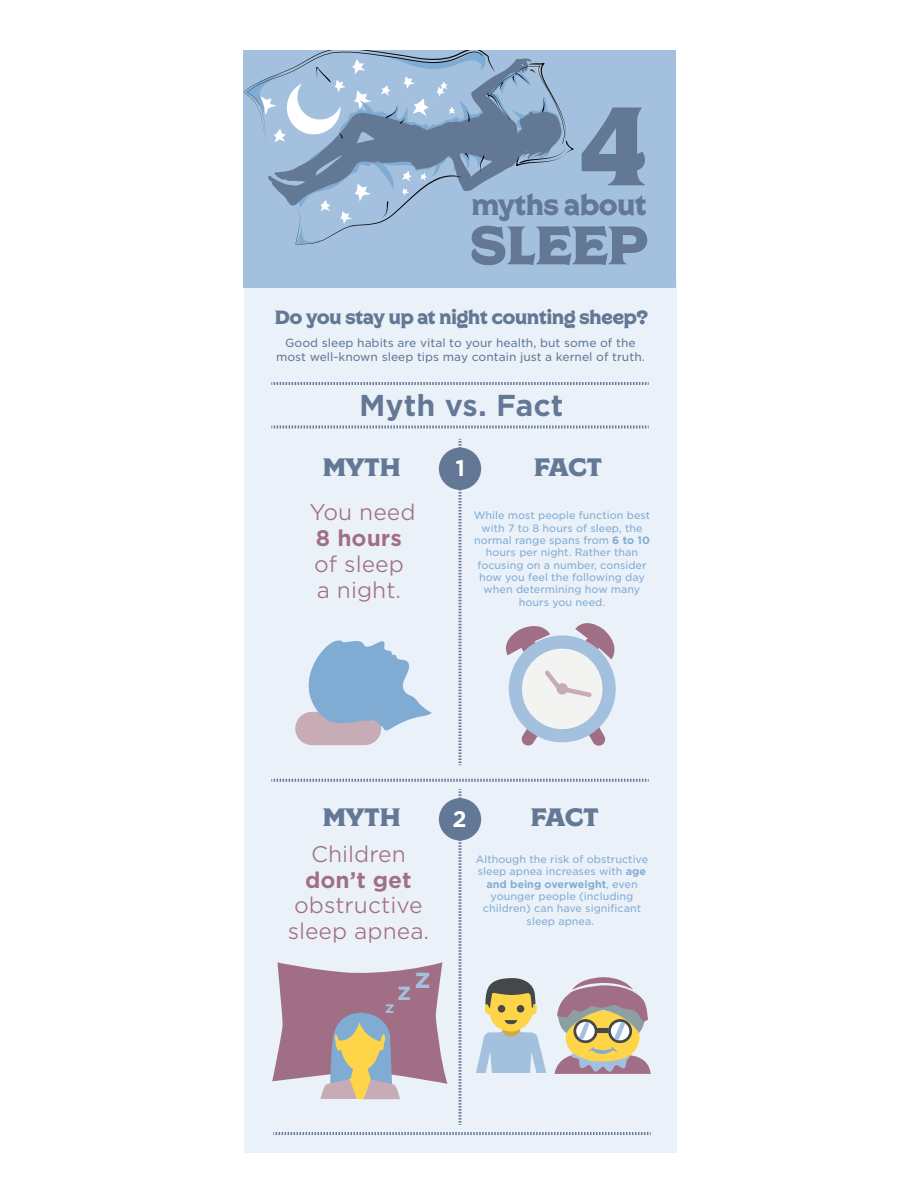
<style>
.page{position:relative;width:918px;height:1188px;background:#fff}
.page>*{position:absolute;margin:0;border:0;box-sizing:border-box;transform-origin:0 0}
.t1{font:111.15px "Regina Black Solid";color:#627894}
.t2{font:54px "Regina Black Solid";color:#627894}
.t3{font:700 29.1px "Gotham S Sm";color:#627894}
.t4{font:28.05px "Regina Black Solid";color:#627894}
.t5{font:25.2px "Regina Black Solid";letter-spacing:-.005em;color:#627894}
.t6{font:700 24px "Gotham S Sm";color:#a3c0de}
.t7{font:300 21.75px/25.7px "Gotham S Sm";color:#a16f85}
.t8{font:700 21.75px "Gotham S Sm";color:#a16f85}
.t9{font:700 21.75px "Gotham S Sm";color:#fff}
.t10{font:19.2px "Regina Black Solid";color:#627894}
.t11{font:700 15.6px "Gotham S Sm";color:#a3c0de}
.t12{font:11.4px/13.6px "Gotham S Sm";color:#627894;text-align:center}
.t13{font:10.35px/12.3px "Gotham S Sm";color:#80abd2;text-align:center}
.s1{font-weight:700}
</style>
<div class="page">
<div style="left:244px;top:278px;width:432px;height:875px;background:#eaf1f9"></div>
<svg style="left:271px;top:425px;width:378px;height:3px"></svg>
<svg style="left:459px;top:439px;width:3px;height:326px"></svg>
<svg style="left:271px;top:382px;width:378px;height:3px"></svg>
<svg style="left:271px;top:779px;width:378px;height:3px"></svg>
<svg style="left:273px;top:1132px;width:378px;height:3px"></svg>
<div style="left:295px;top:712px;width:86px;height:33px;background:#c7abb5;border-radius:17px"></div>
<svg style="left:308px;top:640px;width:124px;height:91px"></svg>
<div style="left:439px;top:448px;width:42px;height:42px;background:#627894;border-radius:50%"></div>
<svg style="left:459px;top:789px;width:3px;height:336px"></svg>
<div style="left:439px;top:798px;width:42px;height:42px;background:#627894;border-radius:50%"></div>
<svg style="left:272px;top:962px;width:175px;height:137px"></svg>
<div style="left:566px;top:1011px;width:73px;height:53px;background:#fed549;border-radius:50%"></div>
<svg style="left:573px;top:1019px;width:24px;height:24px"></svg>
<svg style="left:608px;top:1019px;width:24px;height:24px"></svg>
<svg style="left:555px;top:1046px;width:96px;height:28px"></svg>
<svg style="left:557px;top:977px;width:91px;height:63px"></svg>
<svg style="left:476px;top:978px;width:70px;height:95px"></svg>
<div style="left:243px;top:51px;width:433px;height:237px;background:#a3c0de"></div>
<svg style="left:244px;top:51px;width:330px;height:193px"></svg>
<svg style="left:521px;top:723px;width:27px;height:23px"></svg>
<svg style="left:580px;top:720px;width:26px;height:26px"></svg>
<svg style="left:506px;top:626px;width:44px;height:29px"></svg>
<svg style="left:575px;top:623px;width:40px;height:36px"></svg>
<div style="left:509px;top:635px;width:107px;height:107px;background:#a3c0de;border-radius:50%"></div>
<div style="left:522px;top:649px;width:80px;height:80px;background:#f3f4f2;border-radius:50%"></div>
<svg style="left:545px;top:670px;width:47px;height:27px"></svg>
<div style="left:557px;top:683px;width:11px;height:12px;background:#c7abb5;border-radius:50%"></div>
<h1 class="t1" style="left:582px;top:82px;width:66px">4</h1>
<h3 class="t4" style="left:472px;top:189px;width:176px">myths about</h3>
<h2 class="t2" style="left:470px;top:214px;width:179px">SLEEP</h2>
<h3 class="t10" style="left:275px;top:306px;width:374px">Do you stay up at night counting sheep?</h3>
<p class="t12" style="left:276px;top:336px;width:370px">Good sleep habits are vital to your health, but some of the most well-known sleep tips may contain just a kernel of truth.</p>
<h3 class="t3" style="left:359px;top:385px;width:206px">Myth vs. Fact</h3>
<h3 class="t5" style="left:323px;top:453px;width:79px">MYTH</h3>
<h3 class="t5" style="left:534px;top:453px;width:69px">FACT</h3>
<h3 class="t9" style="left:455px;top:453px;width:11px">1</h3>
<h3 class="t7" style="left:310px;top:499px;width:108px">You need</h3>
<h3 class="t8" style="left:316px;top:523px;width:88px">8 hours</h3>
<h3 class="t7" style="left:314px;top:550px;width:91px">of sleep a night.</h3>
<p class="t13" style="left:474px;top:509px;width:178px">While most people function best with 7 to 8 hours of sleep, the normal range spans from <span class="s1">6 to 10 </span>hours per night. Rather than focusing on a number, consider how you feel the following day when determining how many hours you need.</p>
<h3 class="t5" style="left:323px;top:803px;width:79px">MYTH</h3>
<h3 class="t5" style="left:531px;top:803px;width:69px">FACT</h3>
<h3 class="t9" style="left:453px;top:804px;width:16px">2</h3>
<h3 class="t7" style="left:311px;top:841px;width:96px">Children</h3>
<h3 class="t8" style="left:305px;top:865px;width:108px">don’t get</h3>
<h3 class="t7" style="left:288px;top:892px;width:143px">obstructive sleep apnea.</h3>
<h3 class="t6" style="left:397px;top:975px;width:35px">z<sup>z</sup></h3>
<h3 class="t11" style="left:385px;top:996px;width:11px">z</h3>
<p class="t13" style="left:476px;top:853px;width:174px">Although the risk of obstructive sleep apnea increases with <span class="s1">age and being overweight</span>, even younger people (including children) can have significant sleep apnea.</p>
</div>
